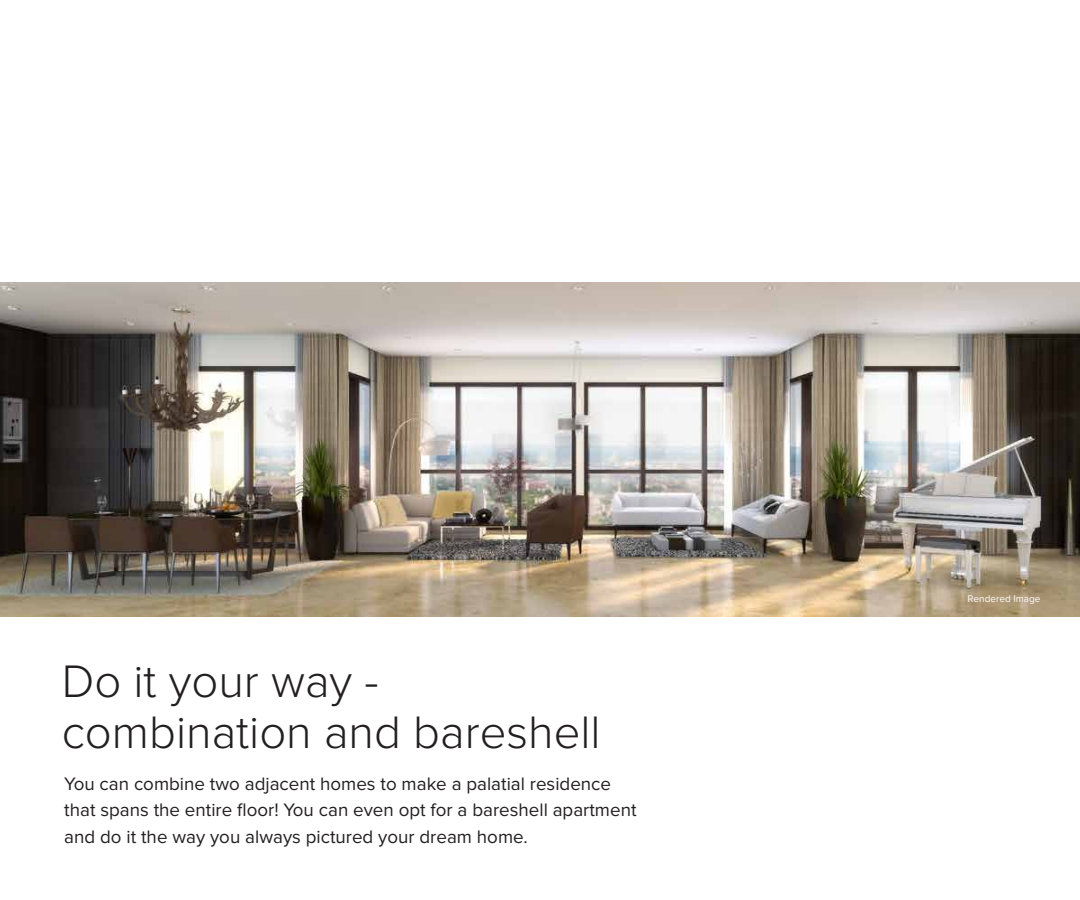
<style>
.page{position:relative;width:1080px;height:900px;background:#fff}
.page>*{position:absolute;margin:0;border:0;box-sizing:border-box;transform-origin:0 0}
.t1{font:300 47.25px/50.1px "Proxima Nova";color:#231f20}
.t2{font:18.75px/26.6px "Proxima Nova";color:#231f20}
.t3{font:10px "Proxima Nova";color:#fff}
</style>
<div class="page">
<img style="left:0;top:283px;width:1079px;height:334px">
<h1 class="t1" style="left:62px;top:659px;width:540px">Do it your way - combination and bareshell</h1>
<p class="t2" style="left:64px;top:771px;width:574px">You can combine two adjacent homes to make a palatial residence that spans the entire floor! You can even opt for a bareshell apartment and do it the way you always pictured your dream home.</p>
<p class="t3" style="left:968px;top:595px;width:75px">Rendered Image</p>
</div>
